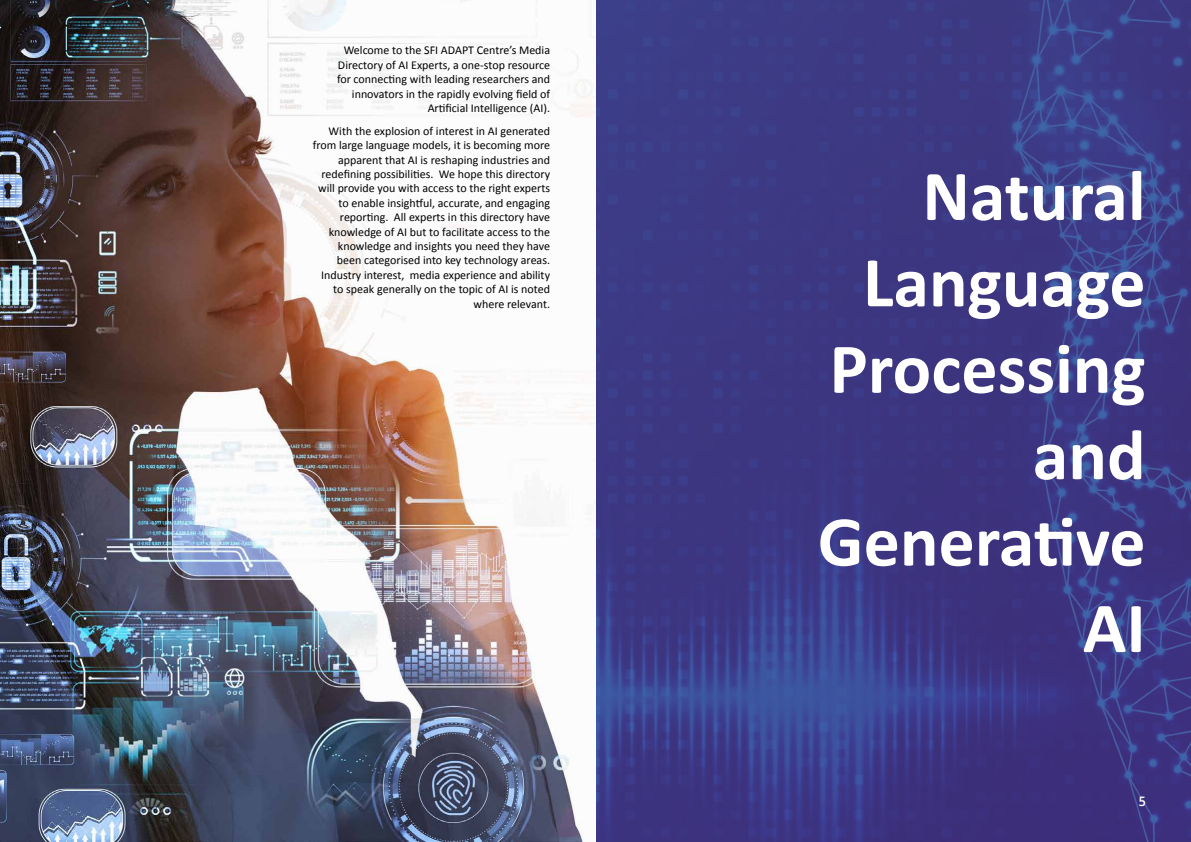
<style>
.page{position:relative;width:1191px;height:842px;background:#fff}
.page>*{position:absolute;margin:0;border:0;box-sizing:border-box;transform-origin:0 0}
.t1{font:700 72px/86.4px "Calibri";color:#fff;text-align:right}
.t2{font:12px/14.4px "Calibri";color:#000;text-align:right}
.t3{font:12px "FS Truman";color:#fff}
</style>
<div class="page">
<img style="left:0;top:0;width:595px;height:842px">
<svg style="left:595px;top:0;width:596px;height:842px;background:#3c3a85"></svg>
<p class="t2" style="left:337px;top:43px;width:215px">Welcome to the SFI ADAPT Centre’s Media Directory of AI Experts, a one-stop resource for connecting with leading researchers and innovators in the rapidly evolving field of Artificial Intelligence (AI).</p>
<p class="t2" style="left:313px;top:123px;width:239px">With the explosion of interest in AI generated from large language models, it is becoming more apparent that AI is reshaping industries and redefining possibilities. We hope this directory will provide you with access to the right experts to enable insightful, accurate, and engaging reporting. All experts in this directory have knowledge of AI but to facilitate access to the knowledge and insights you need they have been categorised into key technology areas.<br>Industry interest, media experience and ability to speak generally on the topic of AI is noted where relevant.</p>
<h1 class="t1" style="left:818px;top:150px;width:329px">Natural<br>Language<br>Processing and<br>Generative<br>AI</h1>
<p class="t3" style="left:1138px;top:791px;width:8px">5</p>
</div>
